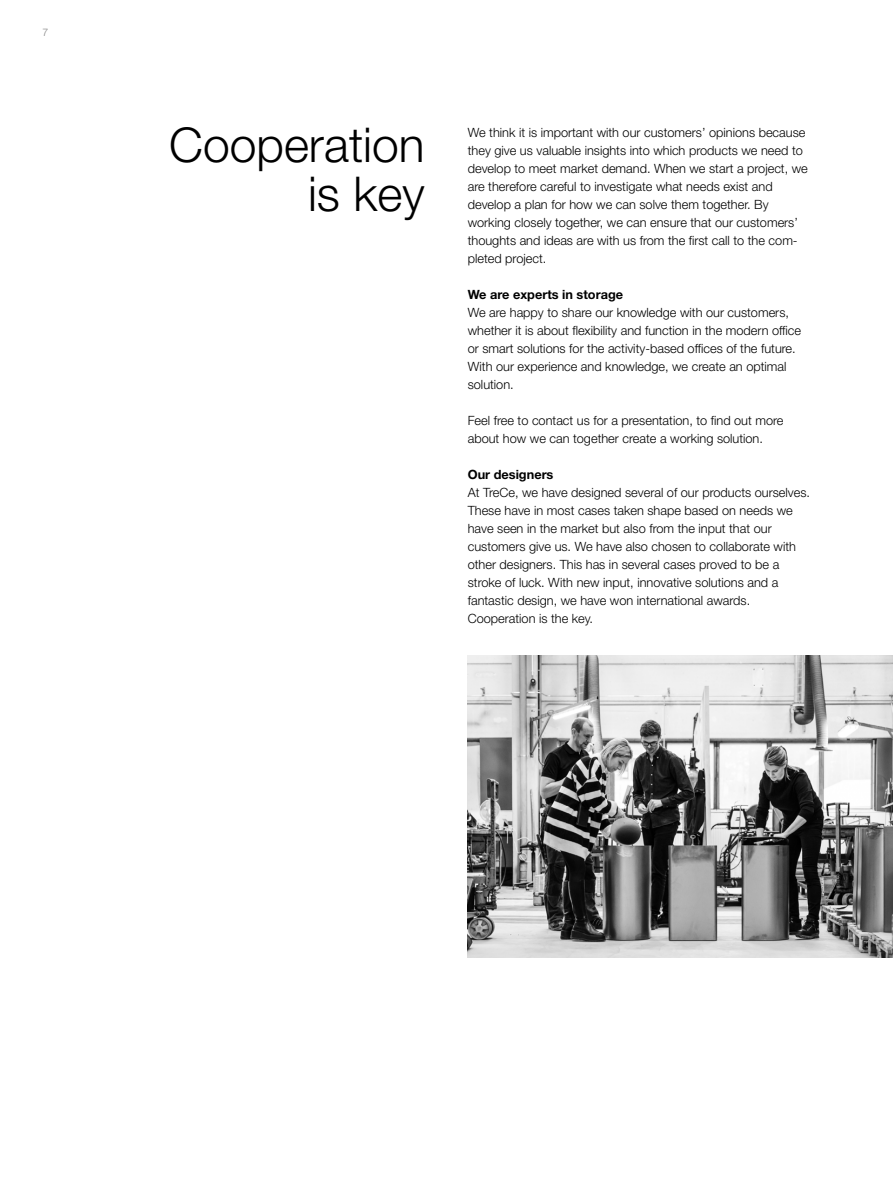
<style>
.page{position:relative;width:893px;height:1200px;background:#fff}
.page>*{position:absolute;margin:0;border:0;box-sizing:border-box;transform-origin:0 0}
.t1{font:300 48px/49.5px "Helvetica Neue LT Std";color:#000;text-align:right}
.t2{font:300 12.75px/18px "Helvetica Neue LT Std";color:#000}
.t3{font:700 12.75px "Helvetica Neue LT Std";color:#000}
.t4{font:300 10.5px "Helvetica Neue LT Std";color:#878787}
</style>
<div class="page">
<img style="left:468px;top:655px;width:425px;height:302px">
<p class="t4" style="left:43px;top:26px;width:7px">7</p>
<h1 class="t1" style="left:169px;top:119px;width:257px">Cooperation is key</h1>
<p class="t2" style="left:468px;top:123px;width:342px">We think it is important with our customers’ opinions because they give us valuable insights into which products we need to develop to meet market demand. When we start a project, we are therefore careful to investigate what needs exist and develop a plan for how we can solve them together. By working closely together, we can ensure that our customers’ thoughts and ideas are with us from the first call to the com&shy;pleted project.</p>
<p class="t3" style="left:468px;top:286px;width:157px">We are experts in storage</p>
<p class="t2" style="left:468px;top:303px;width:335px">We are happy to share our knowledge with our customers, whether it is about flexibility and function in the modern office or smart solutions for the activity-based offices of the future.<br>With our experience and knowledge, we create an optimal solution.</p>
<p class="t2" style="left:468px;top:411px;width:317px">Feel free to contact us for a presentation, to find out more about how we can together create a working solution.</p>
<p class="t3" style="left:468px;top:466px;width:87px">Our designers</p>
<p class="t2" style="left:468px;top:483px;width:344px">At TreCe, we have designed several of our products ourselves.<br>These have in most cases taken shape based on needs we have seen in the market but also from the input that our customers give us. We have also chosen to collaborate with other designers. This has in several cases proved to be a stroke of luck. With new input, innovative solutions and a fantastic design, we have won international awards.<br>Cooperation is the key.</p>
</div>
